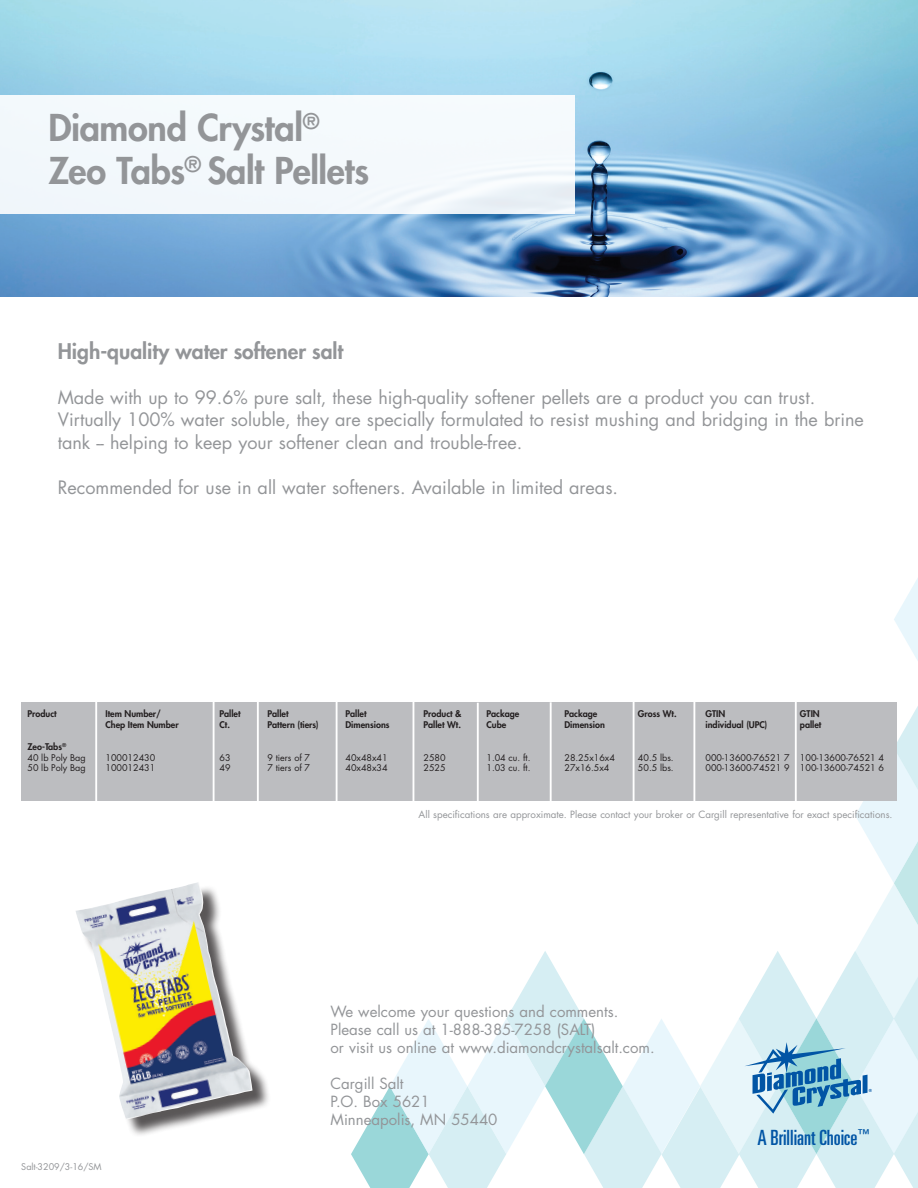
<style>
.page{position:relative;width:918px;height:1188px;background:#fff}
.page>*{position:absolute;margin:0;border:0;box-sizing:border-box;transform-origin:0 0}
.t1{font:800 36px/43.2px "Futura Std";letter-spacing:-.015em;color:#939598}
.t2{font:800 21px "Futura Std";color:#939598}
.t3{font:ultra-condensed 21px "Univers";color:#0155a5}
.copy{font:18px/22.5px "Futura Std";color:#939598}
.copy-2{font:15px/18px "Futura Std";color:#939598}
.copy-3{font:9.75px "Futura Std";color:#939598}
.t4{font:9px "Futura Std";color:#231f20}
.t5{font:800 9px "Futura Std";color:#231f20}
.t6{font:9px "Futura Std";color:#939598}
.t7{font:700 4.35px "Helvetica";color:#0155a5}
</style>
<div class="page">
<div style="left:21px;top:703px;width:876px;height:98px;background:#bcbdc0"></div>
<hr style="left:95px;top:702px;width:2px;height:126px;background:#fff">
<hr style="left:213px;top:702px;width:2px;height:126px;background:#fff">
<hr style="left:257px;top:702px;width:2px;height:126px;background:#fff">
<hr style="left:336px;top:700px;width:2px;height:128px;background:#fff">
<img style="left:0;top:0;width:918px;height:297px">
<div style="left:0;top:95px;width:575px;height:119px;background:#f4f9fc"></div>
<svg style="left:351px;top:578px;width:567px;height:610px"></svg>
<div style="left:78px;top:885px;width:193px;height:252px;background:#231f20;opacity:.75"></div>
<img style="left:76px;top:882px;width:177px;height:237px">
<p class="t1" style="left:48px;top:106px;width:322px">Diamond Crystal<sup>®<br></sup>Zeo Tabs<sup>®</sup> Salt Pellets</p>
<p class="t2" style="left:58px;top:338px;width:287px">High-quality water softener salt</p>
<p class="copy" style="left:58px;top:386px;width:808px">Made with up to 99.6% pure salt, these high-quality softener pellets are a product you can trust.<br>Virtually 100% water soluble, they are specially formulated to resist mushing and bridging in the brine tank -- helping to keep your softener clean and trouble-free.</p>
<p class="copy" style="left:58px;top:476px;width:562px">Recommended for use in all water softeners. Available in limited areas.</p>
<p class="t5" style="left:27px;top:708px;width:31px">Product</p>
<p class="t5" style="left:105px;top:708px;width:57px">Item Number/</p>
<p class="t5" style="left:219px;top:708px;width:23px">Pallet</p>
<p class="t5" style="left:267px;top:708px;width:23px">Pallet</p>
<p class="t5" style="left:345px;top:708px;width:23px">Pallet</p>
<p class="t5" style="left:423px;top:708px;width:40px">Product &amp;</p>
<p class="t5" style="left:486px;top:708px;width:35px">Package</p>
<p class="t5" style="left:564px;top:708px;width:35px">Package</p>
<p class="t5" style="left:638px;top:708px;width:40px">Gross Wt.</p>
<p class="t5" style="left:705px;top:708px;width:21px">GTIN</p>
<p class="t5" style="left:800px;top:708px;width:21px">GTIN</p>
<p class="t5" style="left:105px;top:719px;width:75px">Chep Item Number</p>
<p class="t5" style="left:219px;top:719px;width:12px">Ct.</p>
<p class="t5" style="left:267px;top:719px;width:53px">Pattern (tiers)</p>
<p class="t5" style="left:345px;top:719px;width:46px">Dimensions</p>
<p class="t5" style="left:423px;top:719px;width:39px">Pallet Wt.</p>
<p class="t5" style="left:486px;top:719px;width:21px">Cube</p>
<p class="t5" style="left:564px;top:719px;width:42px">Dimension</p>
<p class="t5" style="left:705px;top:719px;width:63px">individual (UPC)</p>
<p class="t5" style="left:800px;top:719px;width:23px">pallet</p>
<p class="t5" style="left:27px;top:741px;width:40px">Zeo-Tabs<sup>®</sup></p>
<p class="t4" style="left:27px;top:752px;width:60px">40 lb Poly Bag</p>
<p class="t4" style="left:105px;top:752px;width:51px">100012430</p>
<p class="t4" style="left:219px;top:752px;width:13px">63</p>
<p class="t4" style="left:267px;top:752px;width:44px">9 tiers of 7</p>
<p class="t4" style="left:345px;top:752px;width:44px">40x48x41</p>
<p class="t4" style="left:423px;top:752px;width:24px">2580</p>
<p class="t4" style="left:486px;top:752px;width:46px">1.04 cu. ft.</p>
<p class="t4" style="left:564px;top:752px;width:52px">28.25x16x4</p>
<p class="t4" style="left:638px;top:752px;width:37px">40.5 lbs.</p>
<p class="t4" style="left:705px;top:752px;width:180px">000-13600-76521 7 100-13600-76521 4</p>
<p class="t4" style="left:27px;top:762px;width:60px">50 lb Poly Bag</p>
<p class="t4" style="left:105px;top:762px;width:51px">100012431</p>
<p class="t4" style="left:219px;top:762px;width:13px">49</p>
<p class="t4" style="left:267px;top:762px;width:44px">7 tiers of 7</p>
<p class="t4" style="left:345px;top:762px;width:44px">40x48x34</p>
<p class="t4" style="left:423px;top:762px;width:24px">2525</p>
<p class="t4" style="left:486px;top:762px;width:46px">1.03 cu. ft.</p>
<p class="t4" style="left:564px;top:762px;width:46px">27x16.5x4</p>
<p class="t4" style="left:638px;top:762px;width:37px">50.5 lbs.</p>
<p class="t4" style="left:705px;top:762px;width:180px">000-13600-74521 9 100-13600-74521 6</p>
<p class="copy-3" style="left:419px;top:808px;width:475px">All specifications are approximate. Please contact your broker or Cargill representative for exact specifications.</p>
<p class="t6" style="left:21px;top:1161px;width:82px">Salt-3209/3-16/SM</p>
<p class="copy-2" style="left:331px;top:1003px;width:326px">We welcome your questions and comments.<br>Please call us at 1-888-385-7258 (SALT)<br>or visit us online at www.diamondcrystalsalt.com.</p>
<p class="copy-2" style="left:331px;top:1075px;width:168px">Cargill Salt<br>P.O. Box 5621<br>Minneapolis, MN 55440</p>
<p class="t7" style="left:869px;top:1087px;width:5px">®</p>
<p class="t3" style="left:757px;top:1126px;width:114px">A Brilliant Choice<sup>™</sup></p>
</div>
